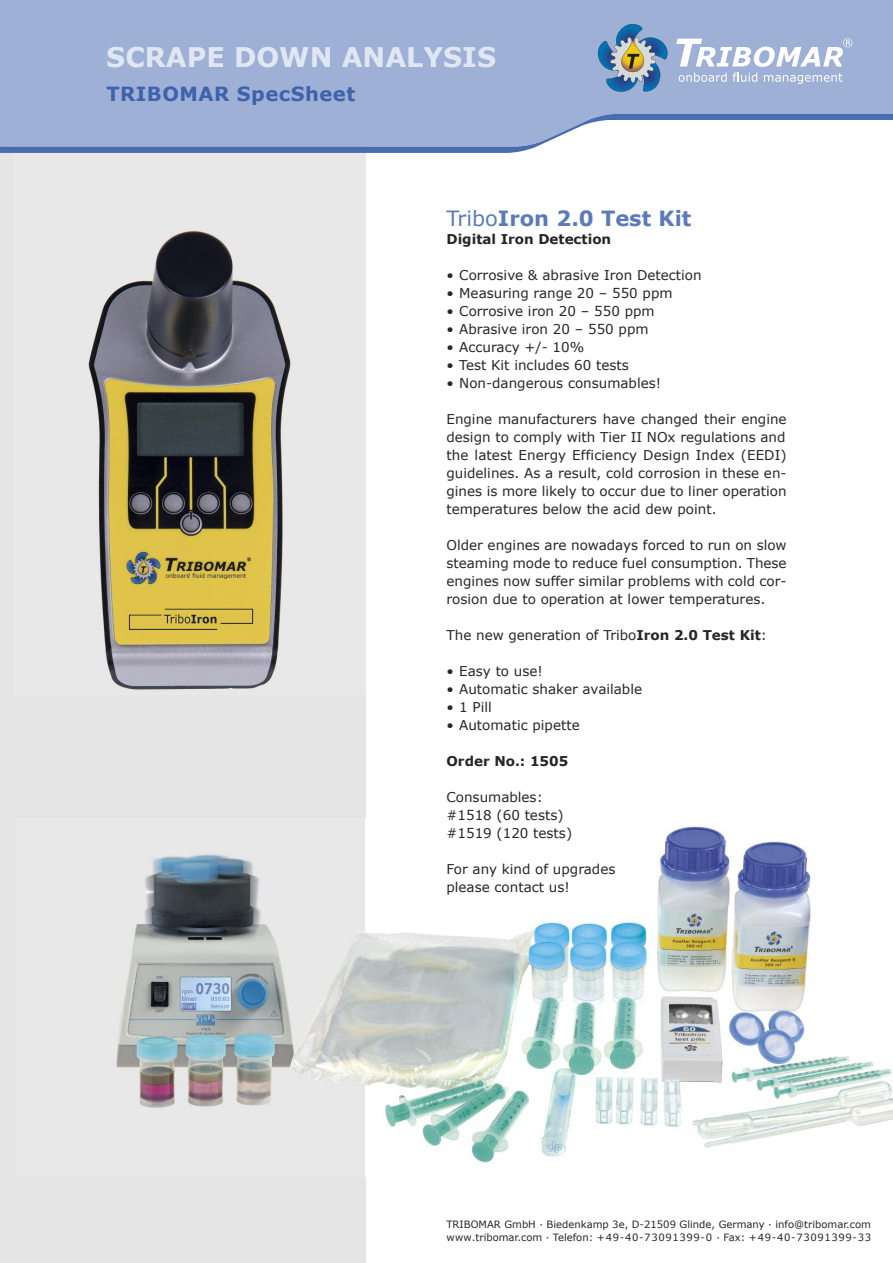
<style>
.page{position:relative;width:893px;height:1263px;background:#fff}
.page>*{position:absolute;margin:0;border:0;box-sizing:border-box;transform-origin:0 0}
.t1{font:700 27px "Verdana";color:rgb(255 255 255/.7)}
.t2{font:700 21px "Verdana";color:#5b7ab8}
.t3{font:700 19.5px "Verdana";letter-spacing:.025em;color:#3e62ab}
.t4{font:13.5px/18px "Verdana";color:#272526;text-align:justify}
.t5{font:700 13.5px "Verdana";color:#272526}
.t6{font:10.05px/13.5px "Verdana";color:#272526}
.s1{font-weight:400}
.s2{font-weight:700}
</style>
<div class="page">
<div style="left:0;top:76px;width:365px;height:1187px;background:#e5e5e5"></div>
<img style="left:116px;top:826px;width:777px;height:337px">
<img style="left:88px;top:230px;width:203px;height:460px">
<div style="left:0;top:0;width:893px;height:114px;background:#9eb0d5"></div>
<svg style="left:0;top:114px;width:893px;height:39px"></svg>
<svg style="left:676px;top:38px;width:176px;height:29px"></svg>
<svg style="left:679px;top:73px;width:48px;height:9px"></svg>
<svg style="left:733px;top:73px;width:24px;height:9px"></svg>
<svg style="left:764px;top:73px;width:78px;height:11px"></svg>
<svg style="left:596px;top:24px;width:72px;height:68px;background:#7b97af"></svg>
<h1 class="t1" style="left:106px;top:39px;width:391px">SCRAPE DOWN ANALYSIS</h1>
<h3 class="t3" style="left:106px;top:82px;width:250px">TRIBOMAR SpecSheet</h3>
<h2 class="t2" style="left:446px;top:205px;width:246px"><span class="s1">Tribo</span>Iron 2.0 Test Kit</h2>
<p class="t5" style="left:446px;top:231px;width:166px">Digital Iron Detection</p>
<p class="t4" style="left:446px;top:266px;width:257px">• Corrosive &amp; abrasive Iron Detection</p>
<p class="t4" style="left:446px;top:284px;width:228px">• Measuring range 20 – 550 ppm</p>
<p class="t4" style="left:446px;top:302px;width:210px">• Corrosive iron 20 – 550 ppm</p>
<p class="t4" style="left:446px;top:320px;width:204px">• Abrasive iron 20 – 550 ppm</p>
<p class="t4" style="left:446px;top:338px;width:139px">• Accuracy +/- 10%</p>
<p class="t4" style="left:446px;top:356px;width:184px">• Test Kit includes 60 tests</p>
<p class="t4" style="left:446px;top:374px;width:216px">• Non-dangerous consumables!</p>
<p class="t4" style="left:446px;top:410px;width:342px">Engine manufacturers have changed their engine design to comply with Tier II NOx regulations and the latest Energy Efficiency Design Index (EEDI) guidelines. As a result, cold corrosion in these en&shy;gines is more likely to occur due to liner operation temperatures below the acid dew point.</p>
<p class="t4" style="left:446px;top:536px;width:342px">Older engines are nowadays forced to run on slow steaming mode to reduce fuel consumption. These engines now suffer similar problems with cold cor&shy;rosion due to operation at lower temperatures.</p>
<p class="t4" style="left:446px;top:626px;width:322px">The new generation of Tribo<span class="s2">Iron 2.0 Test Kit</span>:</p>
<p class="t4" style="left:446px;top:662px;width:98px">• Easy to use!</p>
<p class="t4" style="left:446px;top:680px;width:197px">• Automatic shaker available</p>
<p class="t4" style="left:446px;top:698px;width:47px">• 1 Pill</p>
<p class="t4" style="left:446px;top:716px;width:135px">• Automatic pipette</p>
<p class="t5" style="left:446px;top:753px;width:123px">Order No.: 1505</p>
<p class="t4" style="left:446px;top:788px;width:127px;text-align:left">Consumables: #1518 (60 tests) #1519 (120 tests)</p>
<p class="t4" style="left:446px;top:860px;width:170px">For any kind of upgrades please contact us!</p>
<p class="t6" style="left:446px;top:1217px;width:426px">TRIBOMAR GmbH · Biedenkamp 3e, D-21509 Glinde, Germany · info@tribomar.com www.tribomar.com · Telefon: +49-40-73091399-0 · Fax: +49-40-73091399-33</p>
</div>
